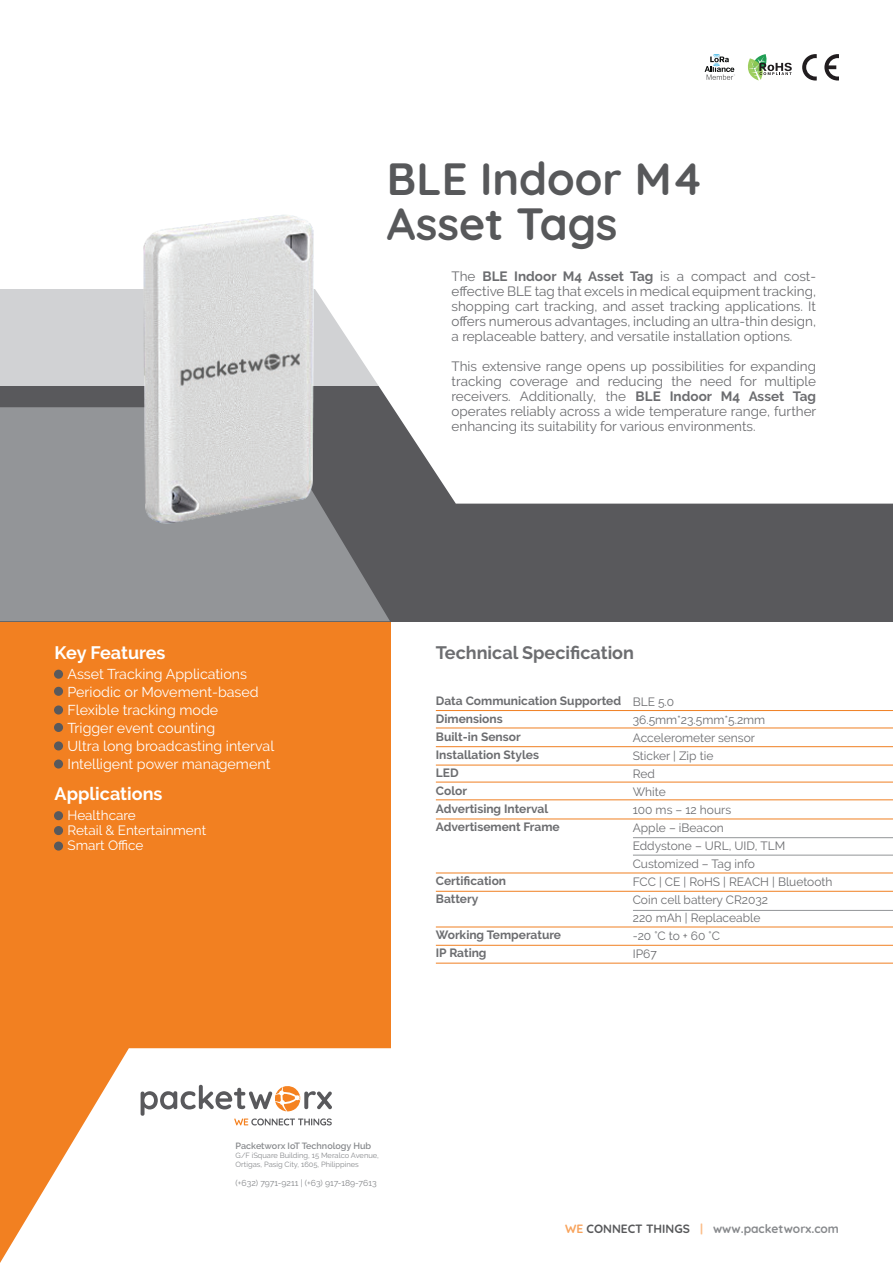
<style>
.page{position:relative;width:893px;height:1263px;background:#fff}
.page>*{position:absolute;margin:0;border:0;box-sizing:border-box;transform-origin:0 0}
.t1{font:700 45px/45px "Quicksand";color:#57585a}
.t2{font:700 18px "Raleway";color:#fff}
.t3{font:700 18px "Raleway";color:#6c6d70}
.t4{font:14.25px/18px "Raleway";color:#fff}
.t5{font:13.5px/15px "Raleway";color:#6c6d70;text-align:justify}
.t6{font:13.5px/15px "Raleway";color:#fff}
.t7{font:12px/18px "Raleway";color:#6c6d70}
.t8{font:700 12px/18px "Raleway";color:#6c6d70}
.t9{font:700 12px "Quicksand";color:#87898c}
.t10{font:600 9px "Raleway";color:#87898c}
.t11{font:8.7px "Raleway";color:#87898c}
.t12{font:7.5px/9px "Raleway";color:#87898c}
.s1{font-weight:700}
.s2{color:#f8a35c}
.s3{color:#57585a}
.s4{color:#fbbb85}
</style>
<div class="page">
<svg style="left:705px;top:54px;width:30px;height:26px"></svg>
<svg style="left:802px;top:54px;width:15px;height:27px"></svg>
<svg style="left:824px;top:54px;width:15px;height:27px"></svg>
<svg style="left:748px;top:54px;width:44px;height:27px"></svg>
<div style="left:0;top:621px;width:391px;height:642px;background:#f28021"></div>
<div style="left:54px;top:670px;width:9px;height:9px;background:#59595c;border-radius:50%"></div>
<div style="left:54px;top:687px;width:9px;height:9px;background:#59595c;border-radius:50%"></div>
<div style="left:54px;top:723px;width:9px;height:9px;background:#59595c;border-radius:50%"></div>
<div style="left:54px;top:705px;width:9px;height:9px;background:#59595c;border-radius:50%"></div>
<div style="left:54px;top:741px;width:9px;height:9px;background:#59595c;border-radius:50%"></div>
<div style="left:54px;top:759px;width:9px;height:9px;background:#59595c;border-radius:50%"></div>
<div style="left:54px;top:811px;width:9px;height:9px;background:#59595c;border-radius:50%"></div>
<div style="left:54px;top:826px;width:9px;height:9px;background:#59595c;border-radius:50%"></div>
<div style="left:54px;top:841px;width:9px;height:10px;background:#59595c;border-radius:50%"></div>
<div style="left:0;top:382px;width:893px;height:239px;background:#59595c"></div>
<div style="left:0;top:290px;width:436px;height:96px;background:#d1d2d4"></div>
<svg style="left:0;top:407px;width:390px;height:214px;background:#8e9093"></svg>
<svg style="left:340px;top:290px;width:553px;height:214px;fill:#fff"></svg>
<hr style="left:436px;top:819px;width:457px;height:1px;background:#f08022">
<hr style="left:436px;top:873px;width:457px;height:1px;background:#f08022">
<hr style="left:436px;top:891px;width:457px;height:1px;background:#f08022">
<hr style="left:436px;top:927px;width:457px;height:1px;background:#f08022">
<hr style="left:436px;top:945px;width:457px;height:1px;background:#f08022">
<hr style="left:436px;top:963px;width:457px;height:1px;background:#f08022">
<hr style="left:436px;top:710px;width:457px;height:1px;background:#f08022">
<hr style="left:436px;top:799px;width:457px;height:1px;background:#f08022">
<hr style="left:436px;top:746px;width:457px;height:1px;background:#f08022">
<hr style="left:436px;top:728px;width:457px;height:1px;background:#f08022">
<hr style="left:436px;top:782px;width:457px;height:1px;background:#f08022">
<hr style="left:436px;top:765px;width:457px;height:1px;background:#f08022">
<img style="left:112px;top:215px;width:228px;height:333px">
<hr style="left:633px;top:837px;width:260px;height:1px;background:#939598">
<hr style="left:633px;top:855px;width:260px;height:1px;background:#939598">
<hr style="left:633px;top:910px;width:260px;height:1px;background:#939598">
<svg style="left:0;top:1048px;width:391px;height:215px;fill:#fff"></svg>
<svg style="left:141px;top:1084px;width:191px;height:41px;background:#dbd5d0"></svg>
<h1 class="t1" style="left:387px;top:153px;width:318px">BLE Indoor M4<br>Asset Tags</h1>
<p class="t5" style="left:452px;top:269px;width:366px">The <span class="s1">BLE Indoor M4 Asset Tag</span> is a compact and cost&shy;effective BLE tag that excels in medical equipment tracking, shopping cart tracking, and asset tracking applications. It offers numerous advantages, including an ultra-thin design, a replaceable battery, and versatile installation options.</p>
<p class="t5" style="left:452px;top:359px;width:366px">This extensive range opens up possibilities for expanding tracking coverage and reducing the need for multiple receivers. Additionally, the <span class="s1">BLE Indoor M4 Asset Tag </span>operates reliably across a wide temperature range, further enhancing its suitability for various environments.</p>
<h2 class="t2" style="left:55px;top:643px;width:112px">Key Features</h2>
<p class="t4" style="left:67px;top:665px;width:193px">Asset Tracking Applications<br>Periodic or Movement-based</p>
<p class="t4" style="left:67px;top:701px;width:152px">✔Flexible tracking mode</p>
<p class="t4" style="left:67px;top:719px;width:149px">✔Trigger event counting</p>
<p class="t4" style="left:67px;top:737px;width:208px">✔Ultra long broadcasting interval</p>
<p class="t4" style="left:67px;top:755px;width:204px">✔Intelligent power management</p>
<p class="t6" style="left:67px;top:808px;width:140px">Healthcare<br>Retail &amp; Entertainment<br>Smart Office</p>
<h2 class="t2" style="left:55px;top:783px;width:109px">Applications</h2>
<h2 class="t3" style="left:436px;top:643px;width:200px">Technical Specification</h2>
<p class="t8" style="left:436px;top:692px;width:187px">Data Communication Supported<br>Dimensions<br>Built-in Sensor<br>Installation Styles<br>LED<br>Color<br>Advertising Interval<br>Advertisement Frame</p>
<p class="t7" style="left:633px;top:693px;width:201px">BLE 5.0<br>36.5mm*23.5mm*5.2mm<br>Accelerometer sensor<br>Sticker | Zip tie<br>Red<br>White<br>100 ms – 12 hours<br>Apple – iBeacon<br>Eddystone – URL, UID, TLM<br>Customized – Tag info<br>FCC | CE | RoHS | REACH | Bluetooth<br>Coin cell battery CR2032<br>220 mAh | Replaceable<br>-20 °C to + 60 °C<br>IP67</p>
<p class="t8" style="left:436px;top:872px;width:72px">Certification<br>Battery</p>
<p class="t8" style="left:436px;top:926px;width:127px">Working Temperature<br>IP Rating</p>
<p class="t10" style="left:236px;top:1141px;width:137px">Packetworx IoT Technology Hub</p>
<p class="t12" style="left:236px;top:1151px;width:145px">G/F iSquare Building, 15 Meralco Avenue,<br>Ortigas, Pasig City, 1605, Philippines</p>
<p class="t11" style="left:236px;top:1178px;width:143px">(+632) 7971-9211 | (+63) 917-189-7613</p>
<p class="t9" style="left:565px;top:1219px;width:275px"><span class="s2">WE</span> <span class="s3">CONNECT THINGS</span> <span class="s4">|</span> www.packetworx.com</p>
</div>
